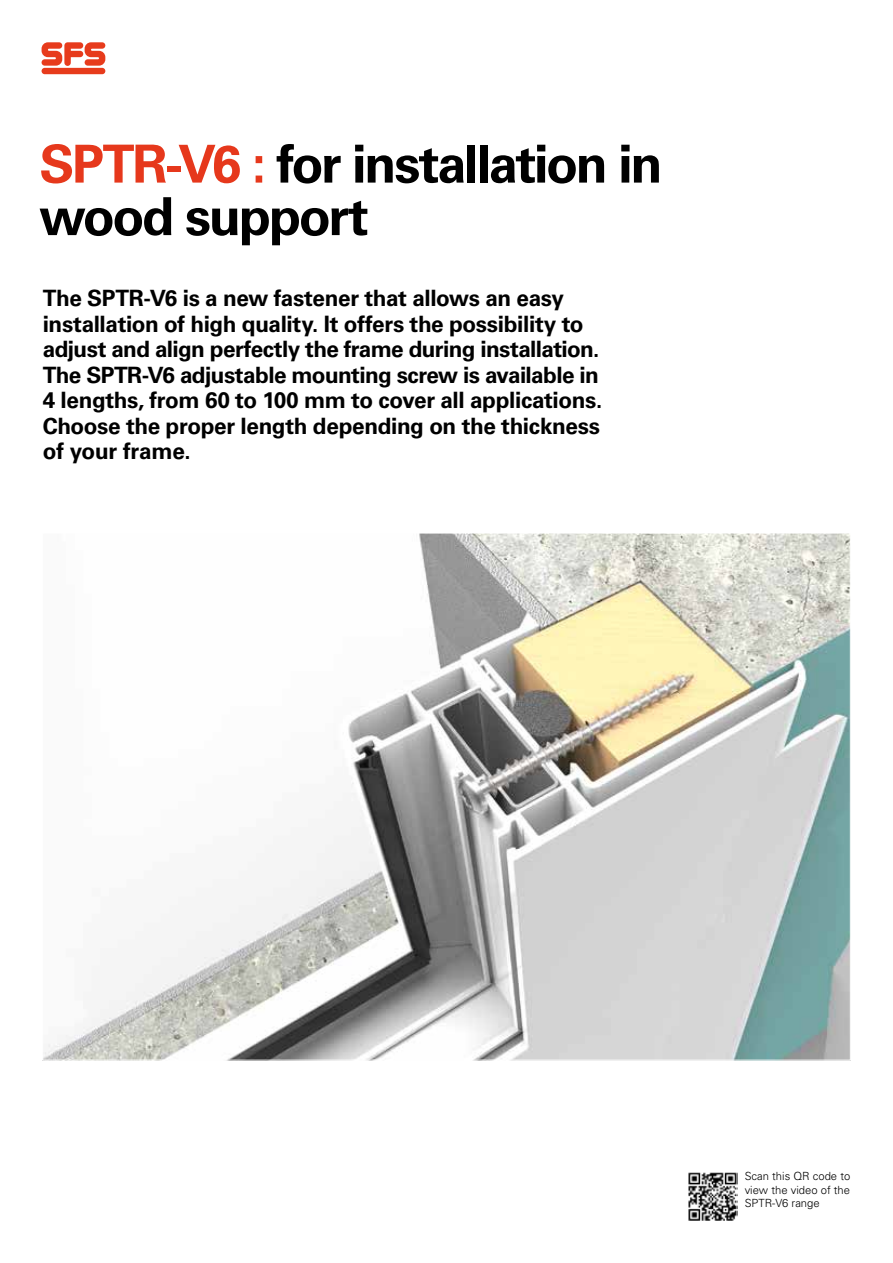
<style>
.page{position:relative;width:893px;height:1263px;background:#fff}
.page>*{position:absolute;margin:0;border:0;box-sizing:border-box;transform-origin:0 0}
.t1{font:700 52.5px/52.5px "Univers LT Std";letter-spacing:-.045em;color:#000}
.t2{font:700 22.5px/25.5px "Univers LT Std";letter-spacing:-.02em;color:#000}
.t3{font:300 11.25px/13.5px "Univers LT Std";color:#000;text-align:justify}
.s1{color:#e6381c}
</style>
<div class="page">
<svg style="left:42px;top:42px;width:63px;height:24px"></svg>
<div style="left:42px;top:68px;width:63px;height:6px;background:#e73b1c;border-radius:3px"></div>
<img style="left:45px;top:535px;width:803px;height:523px">
<img style="left:688px;top:1172px;width:50px;height:49px">
<h1 class="t1" style="left:39px;top:138px;width:625px"><span class="s1">SPTR-V6 :</span> for installation in wood support</h1>
<p class="t2" style="left:43px;top:285px;width:561px">The SPTR-V6 is a new fastener that allows an easy installation of high quality. It offers the possibility to adjust and align perfectly the frame during installation.<br>The SPTR-V6 adjustable mounting screw is available in 4 lengths, from 60 to 100 mm to cover all applications.<br>Choose the proper length depending on the thickness of your frame.</p>
<p class="t3" style="left:745px;top:1169px;width:107px">Scan this QR code to view the video of the SPTR-V6 range</p>
</div>
